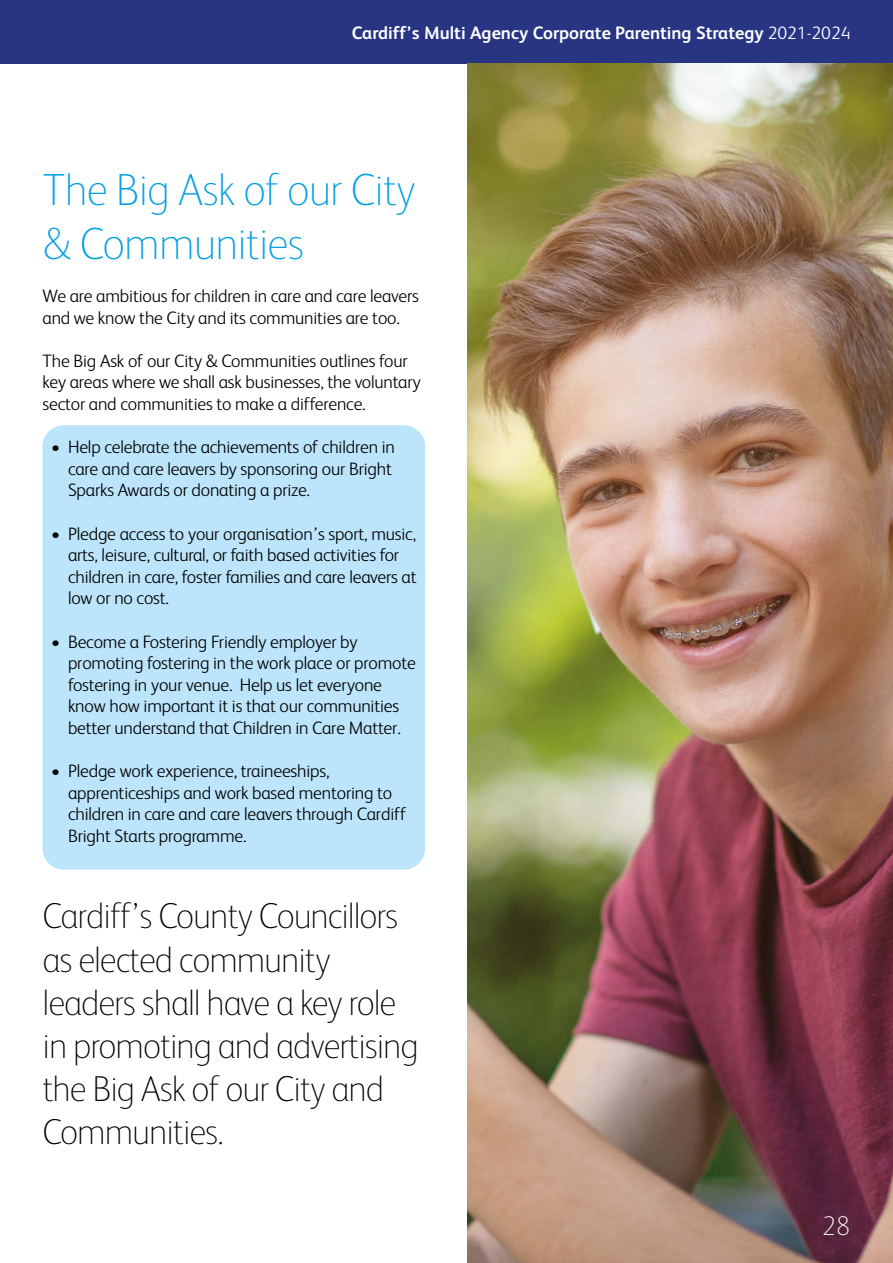
<style>
.page{position:relative;width:893px;height:1263px;background:#fff}
.page>*{position:absolute;margin:0;border:0;box-sizing:border-box;transform-origin:0 0}
.t1{font:100 45px/54px "FS Albert";letter-spacing:-.02em;color:#009fe3}
.t2{font:100 36px/43.2px "FS Albert";letter-spacing:-.03em;color:#000}
.t3{font:100 27px "FS Albert";color:#fff}
.t4{font:300 18px/21.6px "FS Albert";letter-spacing:-.01em;color:#000}
.t5{font:700 18px "FS Albert";color:#fff}
.s1{font-weight:300}
</style>
<div class="page">
<div style="left:0;top:0;width:893px;height:64px;background:#283583"></div>
<img style="left:468px;top:64px;width:425px;height:1199px">
<div style="left:43px;top:425px;width:382px;height:445px;background:#bce4fa;border-radius:21px"></div>
<p class="t5" style="left:352px;top:21px;width:500px">Cardiff’s Multi Agency Corporate Parenting Strategy <span class="s1">2021-2024</span></p>
<h1 class="t1" style="left:43px;top:160px;width:375px">The Big Ask of our City &amp; Communities</h1>
<p class="t4" style="left:43px;top:284px;width:378px">We are ambitious for children in care and care leavers and we know the City and its communities are too.</p>
<p class="t4" style="left:43px;top:349px;width:380px">The Big Ask of our City &amp; Communities outlines four key areas where we shall ask businesses, the voluntary sector and communities to make a difference.</p>
<p class="t4" style="left:68px;top:435px;width:328px;text-indent:-17px">• Help celebrate the achievements of children in care and care leavers by sponsoring our Bright<br>Sparks Awards or donating a prize.</p>
<p class="t4" style="left:68px;top:522px;width:350px;text-indent:-17px">• Pledge access to your organisation’s sport, music, arts, leisure, cultural, or faith based activities for children in care, foster families and care leavers at low or no cost.</p>
<p class="t4" style="left:68px;top:630px;width:349px;text-indent:-17px">• Become a Fostering Friendly employer by promoting fostering in the work place or promote fostering in your venue. Help us let everyone know how important it is that our communities better understand that Children in Care Matter.</p>
<p class="t4" style="left:68px;top:759px;width:340px;text-indent:-17px">• Pledge work experience, traineeships, apprenticeships and work based mentoring to children in care and care leavers through Cardiff Bright Starts programme.</p>
<h2 class="t2" style="left:43px;top:893px;width:378px">Cardiff’s County Councillors as elected community leaders shall have a key role in promoting and advertising the Big Ask of our City and<br>Communities.</h2>
<h3 class="t3" style="left:822px;top:1208px;width:30px">28</h3>
</div>
